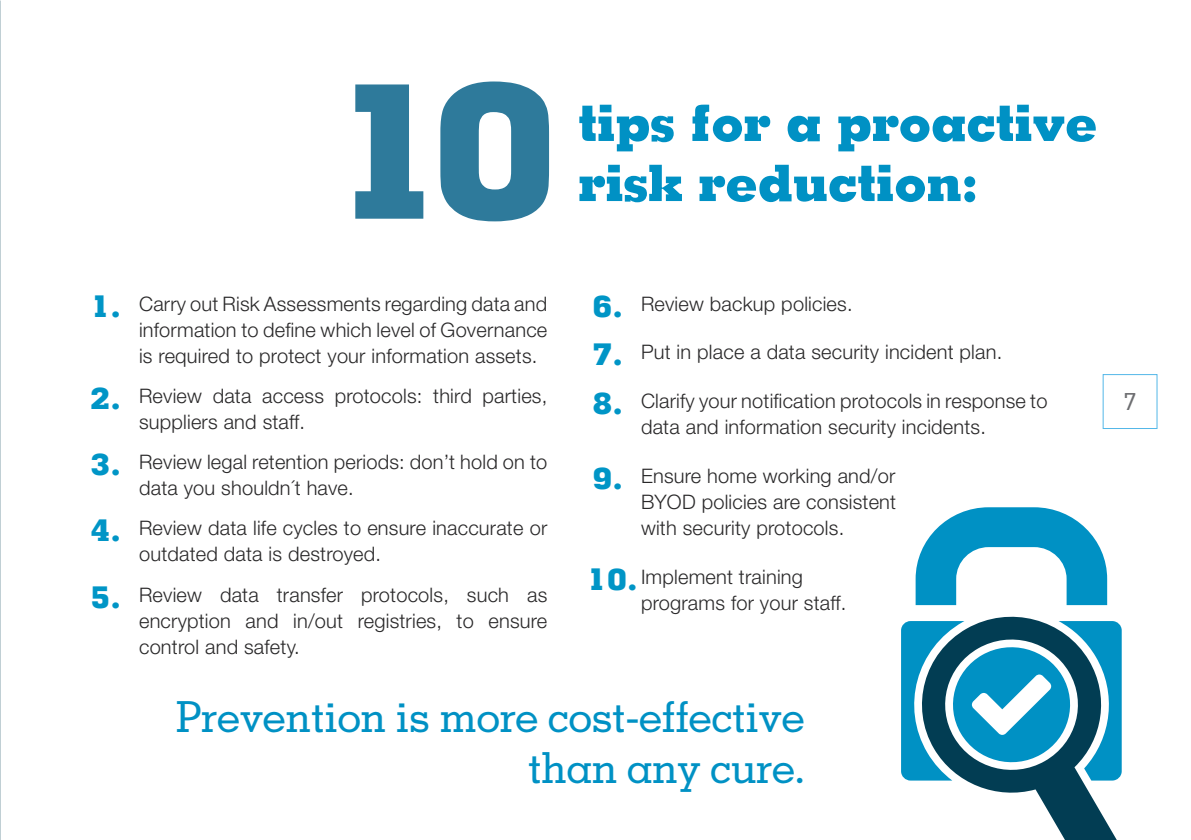
<style>
.page{position:relative;width:1191px;height:840px;background:#fff}
.page>*{position:absolute;margin:0;border:0;box-sizing:border-box;transform-origin:0 0}
.t1{font:800 50px/60px "Memphis";letter-spacing:-.02em;color:#0091c4}
.t2{font:500 42.8px/51.4px "Memphis";letter-spacing:-.02em;color:#0091c4;text-align:right}
.t3{font:500 24px "Memphis";color:#6d6e71}
.t4{font:300 20px/26px "Helvetica Neue LT Pro";letter-spacing:.01em;color:#292829}
.s1{font-family:"Memphis";font-weight:800;font-size:30px;color:#0095c6}
</style>
<div class="page">
<svg style="left:355px;top:81px;width:194px;height:140px"></svg>
<svg style="left:901px;top:507px;width:207px;height:273px;fill:#0091c4"></svg>
<svg style="left:909px;top:604px;width:213px;height:235px"></svg>
<h1 class="t1" style="left:578px;top:92px;width:521px">tips for a proactive risk reduction:</h1>
<p class="t4" style="left:139px;top:290px;width:410px;text-align:justify;text-indent:-49px"><span class="s1">1.</span> Carry out Risk Assessments regarding data and information to define which level of Governance is required to protect your information assets.</p>
<p class="t4" style="left:139px;top:382px;width:410px;text-indent:-49px"><span class="s1">2.</span> Review data access protocols: third parties, suppliers and staff.</p>
<p class="t4" style="left:139px;top:448px;width:410px;text-indent:-49px"><span class="s1">3.</span> Review legal retention periods: don’t hold on to data you shouldn´t have.</p>
<p class="t4" style="left:139px;top:514px;width:410px;text-indent:-49px"><span class="s1">4.</span> Review data life cycles to ensure inaccurate or outdated data is destroyed.</p>
<p class="t4" style="left:139px;top:580px;width:410px;text-align:justify;text-indent:-49px"><span class="s1">5.</span> Review data transfer protocols, such as encryption and in/out registries, to ensure control and safety.</p>
<p class="t4" style="left:592px;top:290px;width:262px"><span class="s1">6.</span> Review backup policies.</p>
<p class="t4" style="left:592px;top:338px;width:411px"><span class="s1">7.</span> Put in place a data security incident plan.</p>
<p class="t4" style="left:641px;top:387px;width:408px;text-indent:-49px"><span class="s1">8.</span> Clarify your notification protocols in response to data and information security incidents.</p>
<p class="t4" style="left:641px;top:462px;width:257px;text-align:justify;text-indent:-49px"><span class="s1">9.</span> Ensure home working and/or BYOD policies are consistent with security protocols.</p>
<p class="t4" style="left:641px;top:562px;width:207px;text-indent:-54px"><span class="s1">10.</span> Implement training programs for your staff.</p>
<h2 class="t2" style="left:176px;top:690px;width:631px">Prevention is more cost-effective than any cure.</h2>
<p class="t3" style="left:1124px;top:386px;width:13px">7</p>
</div>
